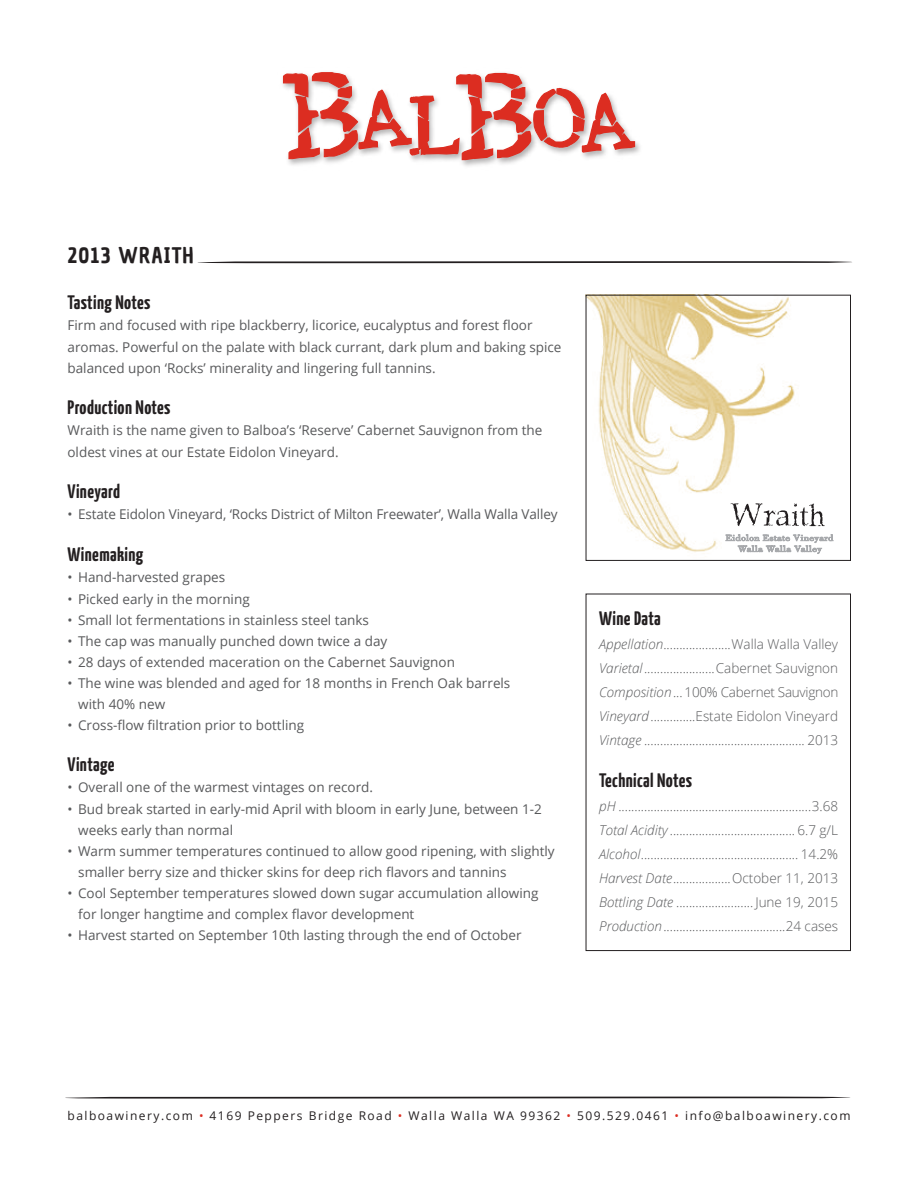
<style>
.page{position:relative;width:918px;height:1188px;background:#fff}
.page>*{position:absolute;margin:0;border:0;box-sizing:border-box;transform-origin:0 0}
.t1{font:21px "Chau Philomene One";letter-spacing:.05em;color:#231f20}
.t2{font:700 19.5px "Yanone Kaffeesatz";letter-spacing:.02em;color:#231f20}
.t3{font:13.5px/21px "Open Sans";color:#58595b}
.t4{font:300 13.5px/24px "Open Sans";color:#58595b;text-align:justify}
.t5{font:12px "Open Sans";letter-spacing:.125em;color:#231f20}
.s1{font-style:italic}
.s2{color:#dc2d21}
</style>
<div class="page">
<div style="left:586px;top:594px;width:265px;height:357px;border:1px solid #231f20"></div>
<img style="left:585px;top:295px;width:210px;height:220px">
<img style="left:585px;top:515px;width:249px;height:45px">
<svg style="left:731px;top:503px;width:94px;height:23px"></svg>
<svg style="left:726px;top:535px;width:107px;height:19px"></svg>
<div style="left:586px;top:295px;width:265px;height:266px;border:1px solid #231f20"></div>
<svg style="left:282px;top:72px;width:354px;height:94px"></svg>
<svg style="left:197px;top:261px;width:655px;height:2px"></svg>
<svg style="left:65px;top:1097px;width:785px;height:2px;background:#656263"></svg>
<h1 class="t1" style="left:68px;top:242px;width:128px">2013 WRAITH</h1>
<h2 class="t2" style="left:68px;top:291px;width:84px">Tasting Notes</h2>
<p class="t3" style="left:68px;top:315px;width:495px">Firm and focused with ripe blackberry, licorice, eucalyptus and forest floor aromas. Powerful on the palate with black currant, dark plum and baking spice balanced upon ‘Rocks’ minerality and lingering full tannins.</p>
<h2 class="t2" style="left:68px;top:396px;width:104px">Production Notes</h2>
<p class="t3" style="left:68px;top:420px;width:476px">Wraith is the name given to Balboa’s ‘Reserve’ Cabernet Sauvignon from the oldest vines at our Estate Eidolon Vineyard.</p>
<h2 class="t2" style="left:68px;top:480px;width:54px">Vineyard</h2>
<p class="t3" style="left:68px;top:504px;width:492px">• Estate Eidolon Vineyard, ‘Rocks District of Milton Freewater’, Walla Walla Valley</p>
<h2 class="t2" style="left:68px;top:543px;width:77px">Winemaking</h2>
<p class="t3" style="left:68px;top:567px;width:159px">• Hand-harvested grapes</p>
<p class="t3" style="left:68px;top:588px;width:184px">• Picked early in the morning</p>
<p class="t3" style="left:68px;top:609px;width:303px">• Small lot fermentations in stainless steel tanks</p>
<p class="t3" style="left:68px;top:630px;width:321px">• The cap was manually punched down twice a day</p>
<p class="t3" style="left:68px;top:651px;width:389px">• 28 days of extended maceration on the Cabernet Sauvignon</p>
<p class="t3" style="left:78px;top:672px;width:434px;text-indent:-11px">• The wine was blended and aged for 18 months in French Oak barrels with 40% new</p>
<p class="t3" style="left:68px;top:714px;width:238px">• Cross-flow filtration prior to bottling</p>
<h2 class="t2" style="left:68px;top:753px;width:48px">Vintage</h2>
<p class="t3" style="left:68px;top:777px;width:307px">• Overall one of the warmest vintages on record.</p>
<p class="t3" style="left:78px;top:798px;width:465px;text-indent:-11px">• Bud break started in early-mid April with bloom in early June, between 1-2 weeks early than normal</p>
<p class="t3" style="left:78px;top:840px;width:478px;text-indent:-11px">• Warm summer temperatures continued to allow good ripening, with slightly smaller berry size and thicker skins for deep rich flavors and tannins</p>
<p class="t3" style="left:78px;top:882px;width:462px;text-indent:-11px">• Cool September temperatures slowed down sugar accumulation allowing for longer hangtime and complex flavor development</p>
<p class="t3" style="left:67px;top:924px;width:456px">• Harvest started on September 10th lasting through the end of October</p>
<h2 class="t2" style="left:599px;top:606px;width:63px">Wine Data</h2>
<p class="t4" style="left:599px;top:632px;width:241px"><span class="s1">Appellation</span>.....................Walla Walla Valley <span class="s1">Varietal</span>......................Cabernet Sauvignon <span class="s1">Composition</span>... 100% Cabernet Sauvignon <span class="s1">Vineyard</span>..............Estate Eidolon Vineyard <span class="s1">Vintage</span> .................................................. 2013</p>
<h2 class="t2" style="left:599px;top:768px;width:94px">Technical Notes</h2>
<p class="t4" style="left:599px;top:794px;width:241px"><span class="s1">pH</span> ............................................................3.68<br><span class="s1">Total Acidity</span> ....................................... 6.7 g/L <span class="s1">Alcohol</span>................................................. 14.2% <span class="s1">Harvest Date</span>..................October 11, 2013<br><span class="s1">Bottling Date</span> ........................ June 19, 2015<br><span class="s1">Production</span>......................................24 cases</p>
<p class="t5" style="left:68px;top:1108px;width:785px">balboawinery.com <span class="s2">•</span> 4169 Peppers Bridge Road <span class="s2">•</span> Walla Walla WA 99362 <span class="s2">•</span> 509.529.0461 <span class="s2">•</span> info@balboawinery.com</p>
</div>
